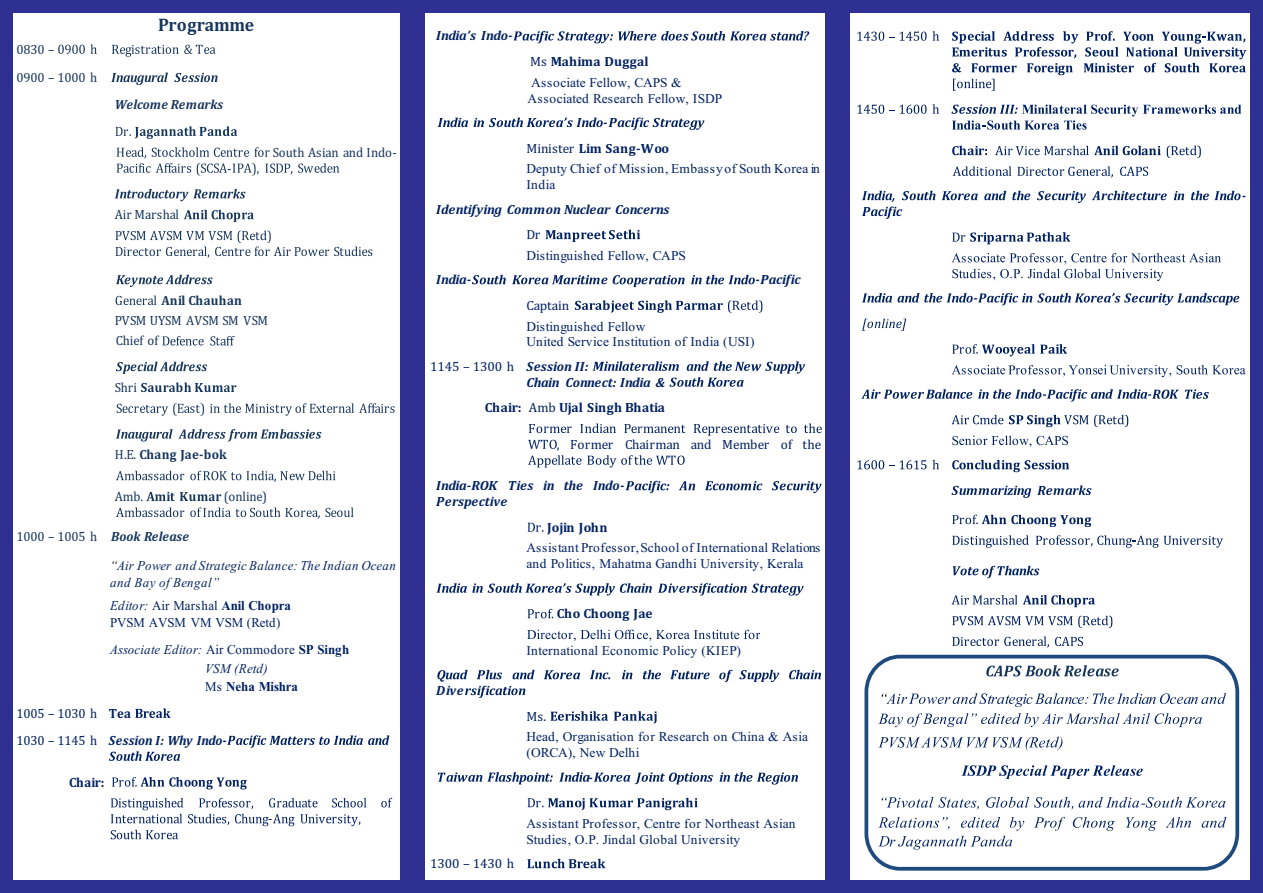
<style>
.page{position:relative;width:1263px;height:893px;background:#2e3092}
.page>*{position:absolute;margin:0;border:0;box-sizing:border-box;transform-origin:0 0}
.t1{font:700 18.45px "Cambria";color:#17365c;scale:.96 1}
.t2{font:13.5px/15.9px "Times New Roman";letter-spacing:.01em;color:#002161}
.t3{font:italic 13.5px/18.5px "Times New Roman";letter-spacing:.02em;color:#002161;scale:.96 1}
.t4{font:700 13.5px/25.7px "Cambria";letter-spacing:.01em;color:#002161}
.t5{font:italic 700 13.5px/15.9px "Cambria";color:#002161}
.t6{font:13.5px/28.2px "Cambria";letter-spacing:-.01em;color:#17365c;scale:.96 1}
.t7{font:13.5px "Times New Roman";letter-spacing:.03em;color:#002161}
.t8{font:13.5px "Cambria";letter-spacing:-.01em;color:#002161}
.t9{font:13.5px/17.1px "Times New Roman";letter-spacing:.01em;color:#002161;scale:.96 1}
.t10{font:13.5px/27px "Cambria";letter-spacing:-.01em;color:#002161;scale:.96 1}
.t11{font:italic 700 13.5px "Cambria";color:#17365c;scale:.96 1}
.t12{font:700 13.5px "Cambria";letter-spacing:.01em;color:#17365c;scale:.96 1}
.t13{font:italic 700 13.5px "Cambria";letter-spacing:-.03em;color:#002161}
.t14{font:700 13.5px "Cambria";letter-spacing:-.02em;color:#002161}
.t15{font:700 13.5px "Cambria";letter-spacing:.01em;color:#002161;scale:.96 1}
.s1{font-weight:400}
.s2{font-weight:400;font-style:normal}
.s3{color:#000}
.s4{font-style:italic}
.s5{font-weight:700}
.s6{font-style:normal}
.s7{font-weight:700;font-style:normal}
.s8{font-weight:700;font-style:italic}
</style>
<div class="page">
<div style="left:13px;top:13px;width:387px;height:867px;background:#fff"></div>
<svg style="left:58px;top:44px;width:157px;height:13px"></svg>
<svg style="left:111px;top:73px;width:106px;height:12px"></svg>
<svg style="left:116px;top:126px;width:121px;height:13px"></svg>
<svg style="left:117px;top:147px;width:222px;height:29px"></svg>
<svg style="left:115px;top:189px;width:130px;height:12px"></svg>
<svg style="left:184px;top:210px;width:70px;height:12px"></svg>
<svg style="left:116px;top:231px;width:256px;height:27px"></svg>
<svg style="left:116px;top:275px;width:97px;height:12px"></svg>
<svg style="left:116px;top:296px;width:40px;height:9px"></svg>
<svg style="left:162px;top:336px;width:72px;height:9px"></svg>
<svg style="left:116px;top:362px;width:91px;height:12px"></svg>
<svg style="left:141px;top:383px;width:95px;height:9px"></svg>
<svg style="left:117px;top:403px;width:278px;height:13px"></svg>
<svg style="left:116px;top:429px;width:205px;height:12px"></svg>
<svg style="left:116px;top:471px;width:125px;height:9px"></svg>
<svg style="left:247px;top:471px;width:88px;height:11px"></svg>
<svg style="left:146px;top:492px;width:75px;height:9px"></svg>
<svg style="left:116px;top:507px;width:237px;height:12px"></svg>
<svg style="left:135px;top:708px;width:36px;height:10px"></svg>
<svg style="left:227px;top:735px;width:162px;height:13px"></svg>
<svg style="left:109px;top:751px;width:71px;height:10px"></svg>
<svg style="left:112px;top:777px;width:135px;height:12px"></svg>
<svg style="left:111px;top:798px;width:281px;height:41px"></svg>
<div style="left:425px;top:13px;width:400px;height:867px;background:#fff"></div>
<svg style="left:438px;top:118px;width:165px;height:9px"></svg>
<svg style="left:626px;top:481px;width:196px;height:12px"></svg>
<svg style="left:437px;top:583px;width:367px;height:13px"></svg>
<svg style="left:622px;top:670px;width:199px;height:12px"></svg>
<svg style="left:438px;top:772px;width:360px;height:12px"></svg>
<svg style="left:513px;top:31px;width:296px;height:12px"></svg>
<svg style="left:609px;top:118px;width:95px;height:12px"></svg>
<svg style="left:546px;top:230px;width:94px;height:12px"></svg>
<svg style="left:472px;top:275px;width:283px;height:12px"></svg>
<svg style="left:575px;top:300px;width:187px;height:13px"></svg>
<svg style="left:593px;top:361px;width:212px;height:26px"></svg>
<svg style="left:528px;top:424px;width:294px;height:25px"></svg>
<svg style="left:528px;top:455px;width:157px;height:12px"></svg>
<svg style="left:528px;top:523px;width:15px;height:9px"></svg>
<svg style="left:528px;top:609px;width:25px;height:9px"></svg>
<svg style="left:527px;top:630px;width:233px;height:11px"></svg>
<svg style="left:437px;top:670px;width:173px;height:28px"></svg>
<svg style="left:551px;top:711px;width:106px;height:12px"></svg>
<svg style="left:528px;top:798px;width:170px;height:12px"></svg>
<svg style="left:527px;top:859px;width:78px;height:9px"></svg>
<div style="left:850px;top:13px;width:400px;height:867px;background:#fff"></div>
<svg style="left:857px;top:31px;width:69px;height:10px"></svg>
<svg style="left:932px;top:31px;width:7px;height:10px"></svg>
<svg style="left:952px;top:31px;width:294px;height:60px"></svg>
<svg style="left:857px;top:104px;width:69px;height:10px"></svg>
<svg style="left:932px;top:104px;width:7px;height:10px"></svg>
<svg style="left:951px;top:105px;width:290px;height:25px"></svg>
<svg style="left:952px;top:146px;width:35px;height:9px"></svg>
<svg style="left:995px;top:146px;width:166px;height:9px"></svg>
<svg style="left:1167px;top:146px;width:34px;height:12px"></svg>
<svg style="left:953px;top:166px;width:195px;height:12px"></svg>
<svg style="left:862px;top:191px;width:383px;height:28px"></svg>
<svg style="left:952px;top:232px;width:118px;height:12px"></svg>
<svg style="left:952px;top:253px;width:269px;height:28px"></svg>
<svg style="left:862px;top:293px;width:377px;height:12px"></svg>
<svg style="left:862px;top:319px;width:44px;height:12px"></svg>
<svg style="left:952px;top:344px;width:115px;height:12px"></svg>
<svg style="left:952px;top:365px;width:293px;height:12px"></svg>
<svg style="left:861px;top:389px;width:348px;height:13px"></svg>
<svg style="left:951px;top:415px;width:52px;height:9px"></svg>
<svg style="left:1009px;top:415px;width:119px;height:12px"></svg>
<svg style="left:952px;top:436px;width:116px;height:11px"></svg>
<svg style="left:857px;top:460px;width:69px;height:9px"></svg>
<svg style="left:932px;top:460px;width:7px;height:9px"></svg>
<svg style="left:952px;top:460px;width:117px;height:12px"></svg>
<svg style="left:951px;top:485px;width:140px;height:13px"></svg>
<svg style="left:952px;top:515px;width:139px;height:12px"></svg>
<svg style="left:952px;top:535px;width:271px;height:13px"></svg>
<svg style="left:953px;top:566px;width:86px;height:12px"></svg>
<svg style="left:952px;top:595px;width:65px;height:9px"></svg>
<svg style="left:1023px;top:595px;width:72px;height:12px"></svg>
<svg style="left:952px;top:616px;width:160px;height:12px"></svg>
<svg style="left:952px;top:636px;width:131px;height:12px"></svg>
<div style="left:864px;top:655px;width:375px;height:216px;border:4px solid #1f4a7d;border-radius:35px"></div>
<svg style="left:986px;top:665px;width:133px;height:11px"></svg>
<svg style="left:882px;top:693px;width:344px;height:14px"></svg>
<svg style="left:878px;top:713px;width:324px;height:14px"></svg>
<svg style="left:878px;top:737px;width:184px;height:14px"></svg>
<svg style="left:961px;top:765px;width:182px;height:14px"></svg>
<svg style="left:882px;top:797px;width:343px;height:12px"></svg>
<svg style="left:1034px;top:817px;width:31px;height:14px"></svg>
<svg style="left:1073px;top:817px;width:153px;height:14px"></svg>
<svg style="left:878px;top:817px;width:146px;height:33px"></svg>
<p class="t6" style="left:16px;top:36px;width:86px">0830 –<br>0900 – 1000 h</p>
<h1 class="t1" style="left:158px;top:16px;width:101px">Programme</h1>
<p class="t11" style="left:115px;top:98px;width:114px">Welcome Remarks</p>
<p class="t6" style="left:115px;top:201px;width:69px">Air Marshal</p>
<p class="t6" style="left:227px;top:155px;width:6px">-</p>
<p class="t6" style="left:273px;top:139px;width:130px">South Asian and Indo-</p>
<p class="t12" style="left:162px;top:294px;width:85px">Anil Chauhan</p>
<p class="t6" style="left:115px;top:310px;width:161px;line-height:20.9px">PVSM UYSM AVSM SM VSM<br>Chief of</p>
<p class="t6" style="left:115px;top:374px;width:25px">Shri</p>
<p class="t12" style="left:115px;top:449px;width:118px"><span class="s1">H.E.</span> Chang Jae-bok</p>
<p class="t6" style="left:115px;top:483px;width:31px">Amb.</p>
<p class="t6" style="left:224px;top:483px;width:47px">(online)</p>
<p class="t11" style="left:16px;top:531px;width:181px"><span class="s2">1000 – 1005 h</span> Book Release</p>
<p class="t3" style="left:110px;top:558px;width:299px;line-height:17.1px"><span class="s3">“</span>Air Power and Strategic Balance: The Indian Ocean and Bay of Bengal”</p>
<p class="t9" style="left:110px;top:598px;width:190px"><span class="s4">Editor:</span> Air Marshal <span class="s5">Anil Chopra<br></span>PVSM AVSM VM VSM (Retd)</p>
<p class="t3" style="left:205px;top:642px;width:152px;text-indent:-95px">Associate Editor: <span class="s6">Air Commodore</span> <span class="s7">SP Singh<br></span>VSM (Retd)<br><span class="s6">Ms</span> <span class="s7">Neha Mishra</span></p>
<p class="t10" style="left:16px;top:701px;width:221px">1005 – 1030 h <span class="s5">Tea<br></span>1030 – 1145 h <span class="s8">Session I: Why Indo-</span></p>
<p class="t15" style="left:69px;top:776px;width:38px">Chair:</p>
<p class="t10" style="left:268px;top:806px;width:6px">-</p>
<p class="t13" style="left:436px;top:30px;width:78px">India’s Indo-</p>
<p class="t4" style="left:530px;top:49px;width:120px"><span class="s1">Ms</span> Mahima Duggal</p>
<p class="t2" style="left:528px;top:76px;width:196px">Associate Fellow, CAPS &amp;<br>Associated Research Fellow, ISDP</p>
<p class="t4" style="left:526px;top:110px;width:144px;text-indent:77px"><span class="s4">-<br></span><span class="s1">Minister</span> Lim Sang-Woo</p>
<p class="t2" style="left:526px;top:178px;width:31px">India</p>
<p class="t7" style="left:526px;top:164px;width:295px">Deputy Chief of Mission, Embassyof South Korea in</p>
<p class="t5" style="left:436px;top:202px;width:235px">Identifying Common Nuclear Concerns</p>
<p class="t8" style="left:526px;top:229px;width:16px">Dr</p>
<p class="t2" style="left:526px;top:249px;width:161px">Distinguished Fellow, CAPS</p>
<p class="t8" style="left:526px;top:299px;width:44px">Captain</p>
<p class="t2" style="left:526px;top:319px;width:230px">Distinguished Fellow<br>United Service Institution of India (USI)</p>
<p class="t4" style="left:485px;top:370px;width:182px;text-align:right"><span class="s4">Chain Connect: India &amp;<br></span>Chair: <span class="s1">Amb</span> Ujal Singh Bhatia</p>
<p class="t8" style="left:557px;top:438px;width:4px">,</p>
<p class="t5" style="left:436px;top:272px;width:36px">India-</p>
<p class="t5" style="left:755px;top:272px;width:47px">-Pacific</p>
<p class="t8" style="left:430px;top:360px;width:160px">1145 – 1300 h <span class="s8">Session II:</span></p>
<p class="t8" style="left:570px;top:438px;width:253px">Former Chairman and Member of the</p>
<p class="t5" style="left:436px;top:478px;width:190px">India-ROK Ties in the Indo-<br>Perspective</p>
<p class="t2" style="left:526px;top:541px;width:295px">Assistant Professor,School of International Relations and Politics, Mahatma Gandhi University, Kerala</p>
<p class="t14" style="left:547px;top:521px;width:62px">Jojin John</p>
<p class="t5" style="left:436px;top:683px;width:29px">Dive</p>
<p class="t4" style="left:557px;top:602px;width:97px">Cho Choong Jae</p>
<p class="t2" style="left:526px;top:644px;width:216px">International Economic Policy (KIEP)</p>
<p class="t8" style="left:526px;top:710px;width:21px">Ms.</p>
<p class="t2" style="left:526px;top:746px;width:115px">(ORCA), New Delhi</p>
<p class="t5" style="left:588px;top:770px;width:6px">-</p>
<p class="t2" style="left:526px;top:730px;width:283px">Head, Organisation for Research on China &amp; Asia</p>
<p class="t8" style="left:430px;top:858px;width:86px">1300 – 1430 h</p>
<p class="t7" style="left:526px;top:819px;width:271px">Assistant Professor, Centre for Northeast Asian</p>
<p class="t2" style="left:526px;top:833px;width:215px">Studies, O.P. Jindal Global University</p>
</div>
